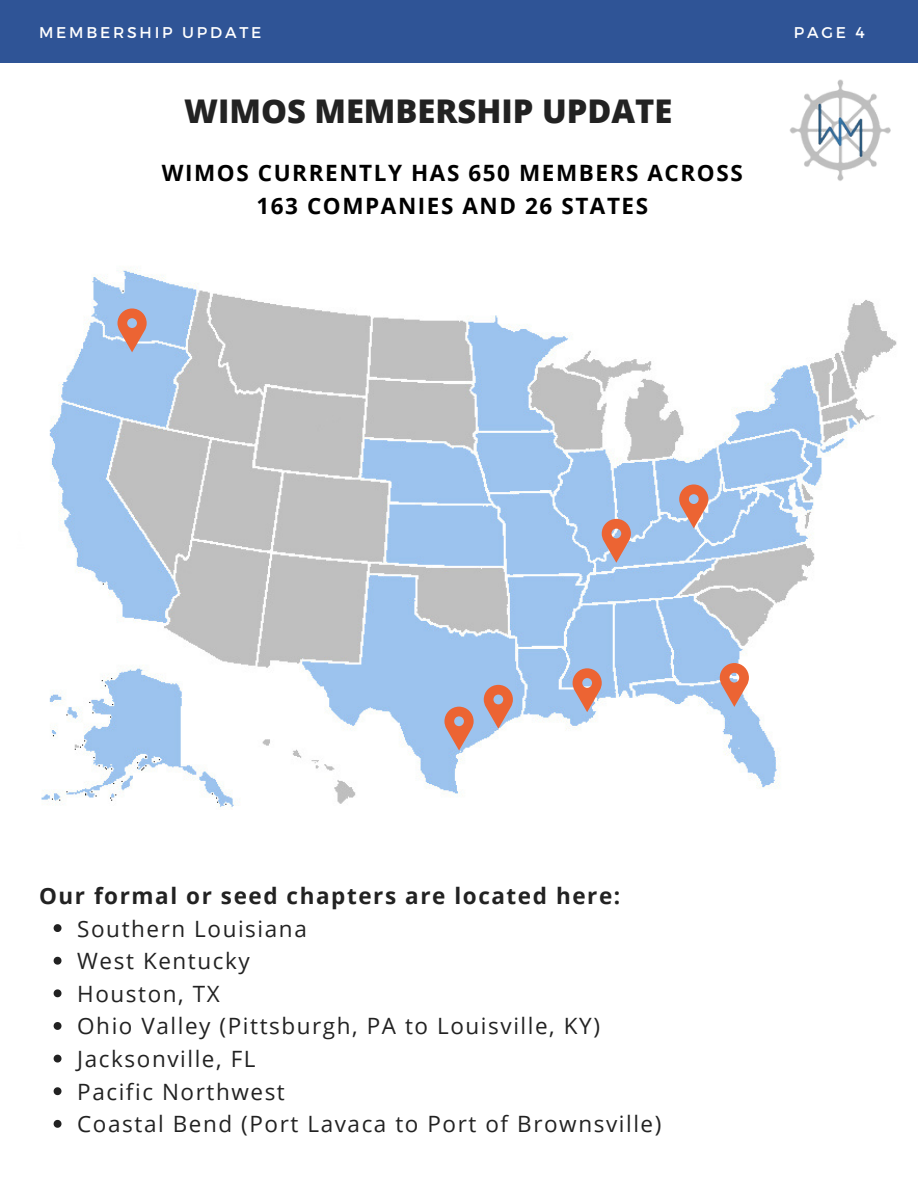
<style>
.page{position:relative;width:918px;height:1188px;background:#fff}
.page>*{position:absolute;margin:0;border:0;box-sizing:border-box;transform-origin:0 0}
.t1{font:800 32.7px "Open Sans";color:#222}
.t2{font:22.5px/32.7px "Open Sans";letter-spacing:.07em;color:#222}
.t3{font:700 22.5px/33.8px "Open Sans";letter-spacing:.07em;color:#000;text-align:center}
.t4{font:700 22.5px "Open Sans";letter-spacing:.07em;color:#222}
.t5{font:15.6px "Montserrat";letter-spacing:.18em;color:#fff}
</style>
<div class="page">
<div style="left:0;top:0;width:918px;height:63px;background:#2f5496"></div>
<img style="left:41px;top:269px;width:856px;height:540px">
<svg style="left:484px;top:685px;width:29px;height:44px"></svg>
<img style="left:789px;top:79px;width:102px;height:102px">
<svg style="left:54px;top:924px;width:8px;height:8px"></svg>
<svg style="left:54px;top:957px;width:8px;height:8px"></svg>
<svg style="left:54px;top:989px;width:8px;height:8px"></svg>
<svg style="left:54px;top:1022px;width:8px;height:8px"></svg>
<svg style="left:54px;top:1055px;width:8px;height:8px"></svg>
<svg style="left:54px;top:1087px;width:8px;height:8px"></svg>
<svg style="left:54px;top:1120px;width:8px;height:8px"></svg>
<svg style="left:444px;top:707px;width:30px;height:44px"></svg>
<svg style="left:573px;top:668px;width:29px;height:44px"></svg>
<svg style="left:118px;top:308px;width:29px;height:44px"></svg>
<svg style="left:602px;top:519px;width:29px;height:44px"></svg>
<svg style="left:679px;top:484px;width:29px;height:44px"></svg>
<svg style="left:720px;top:663px;width:29px;height:44px"></svg>
<p class="t5" style="left:39px;top:22px;width:224px">MEMBERSHIP UPDATE</p>
<p class="t5" style="left:794px;top:22px;width:73px">PAGE 4</p>
<h1 class="t1" style="left:184px;top:88px;width:490px">WIMOS MEMBERSHIP UPDATE</h1>
<p class="t3" style="left:162px;top:155px;width:582px">WIMOS CURRENTLY HAS 650 MEMBERS ACROSS<br>163 COMPANIES AND 26 STATES</p>
<p class="t4" style="left:39px;top:880px;width:583px">Our formal or seed chapters are located here:</p>
<p class="t2" style="left:77px;top:911px;width:586px">Southern Louisiana<br>West Kentucky<br>Houston, TX<br>Ohio Valley (Pittsburgh, PA to Louisville, KY)<br>Jacksonville, FL<br>Pacific Northwest<br>Coastal Bend (Port Lavaca to Port of Brownsville)</p>
</div>
